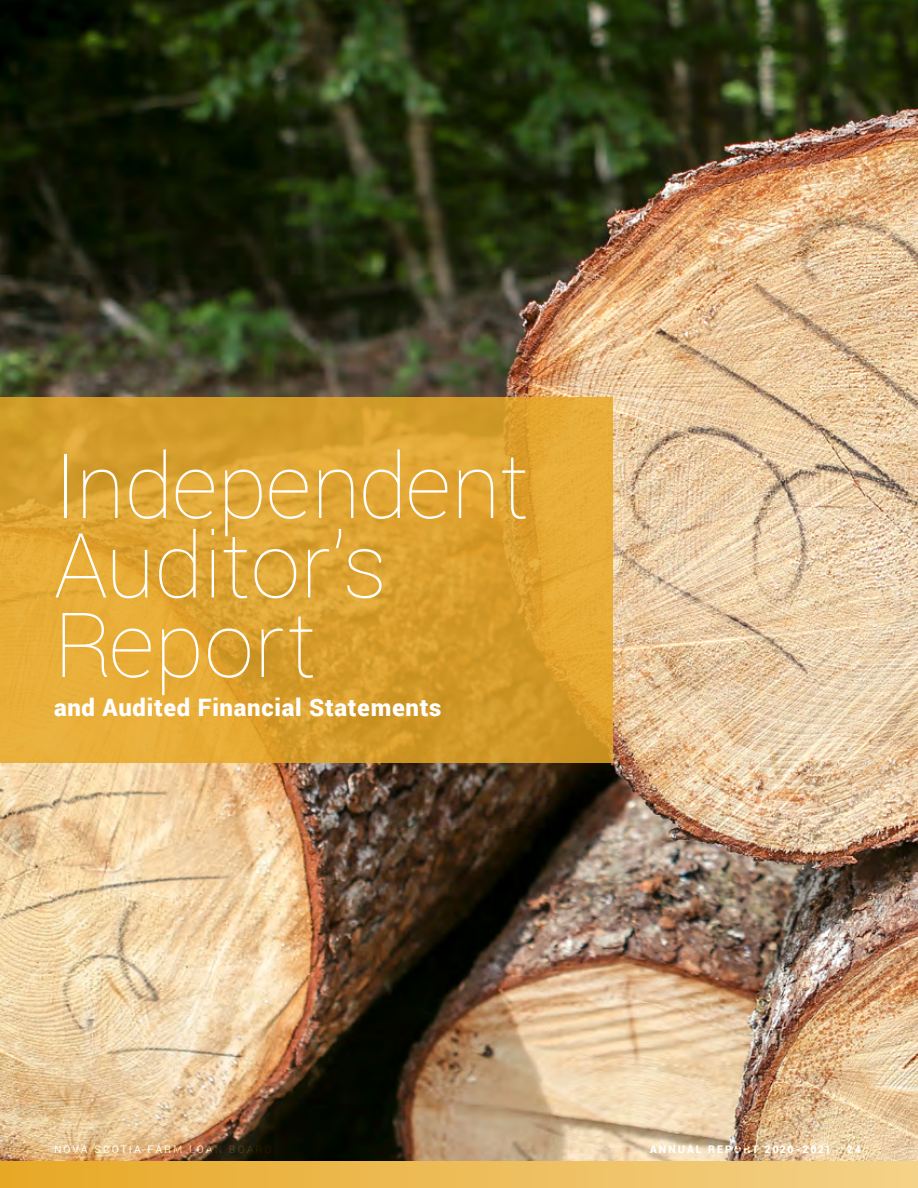
<style>
.page{position:relative;width:918px;height:1188px;background:#fff}
.page>*{position:absolute;margin:0;border:0;box-sizing:border-box;transform-origin:0 0}
.t1{font:100 90px/79.5px "Roboto";letter-spacing:.005em;color:#fff}
.t2{font:900 24px "Roboto";letter-spacing:.03em;color:#fff}
.t3{font:10.5px "Roboto";letter-spacing:.195em;color:#fff}
.t4{font:900 10.5px "Roboto";letter-spacing:.195em;color:#fff}
</style>
<div class="page">
<img style="left:0;top:0;width:918px;height:1161px">
<svg style="left:0;top:397px;width:613px;height:366px;background:#dca330"></svg>
<div style="left:0;top:1161px;width:918px;height:27px;background:linear-gradient(to right,#e7a826,#f4d289)"></div>
<h1 class="t1" style="left:54px;top:443px;width:476px">Independent<br>Auditor’s<br>Report</h1>
<p class="t2" style="left:54px;top:690px;width:389px">and Audited Financial Statements</p>
<p class="t3" style="left:54px;top:1142px;width:219px">NOVA SCOTIA FARM LOAN BOARD</p>
<p class="t4" style="left:650px;top:1142px;width:182px">ANNUAL REPORT 2020-2021</p>
<p class="t4" style="left:847px;top:1142px;width:16px">24</p>
</div>
